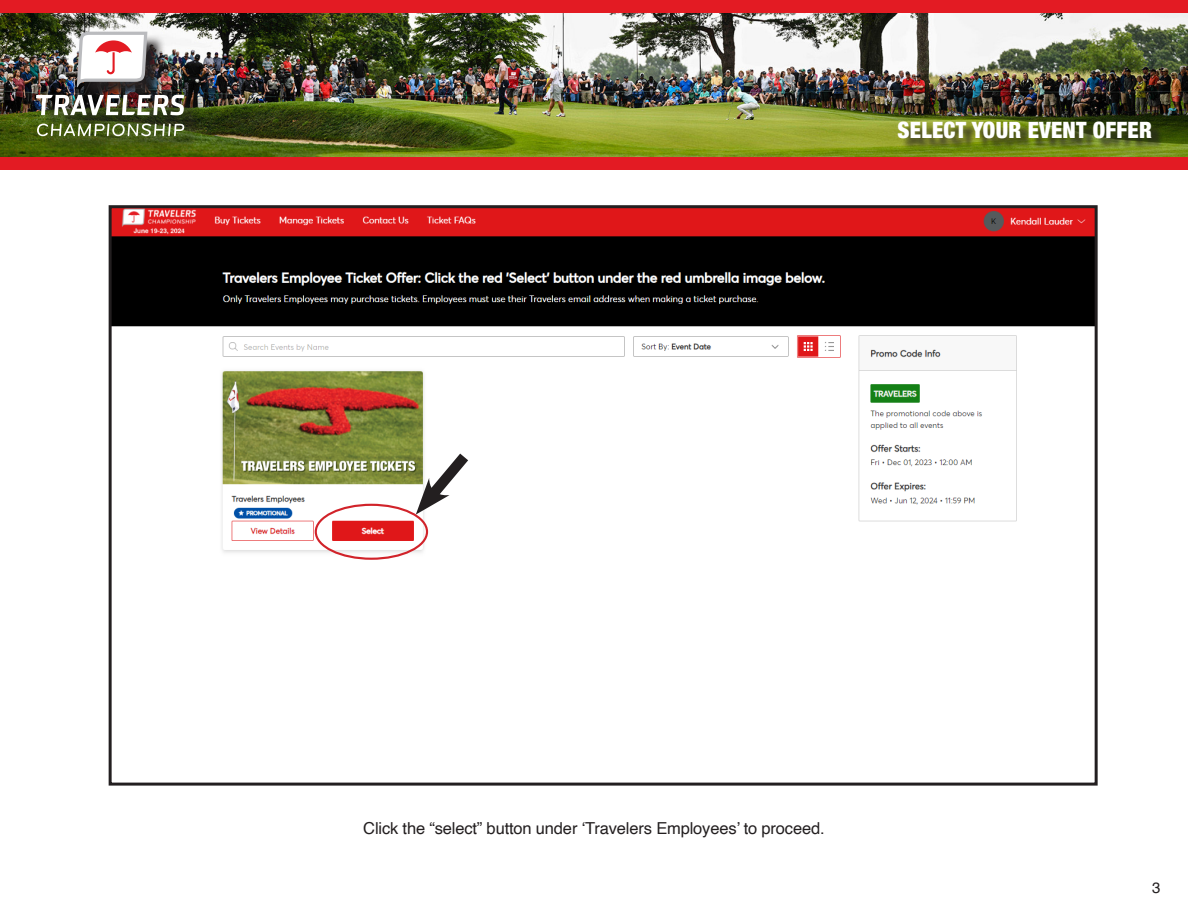
<style>
.page{position:relative;width:1188px;height:918px;background:#fff}
.page>*{position:absolute;margin:0;border:0;box-sizing:border-box;transform-origin:0 0}
.t1{font:900 condensed 22.5px "Helvetica Neue";letter-spacing:.01em;color:#fff}
.t2{font:16.5px "Helvetica";letter-spacing:-.01em;color:#231f20}
.t3{font:15px "Helvetica";color:#231f20}
</style>
<div class="page">
<img style="left:0;top:12px;width:1188px;height:145px">
<div style="left:0;top:0;width:1188px;height:12px;background:#e31b23"></div>
<div style="left:0;top:157px;width:1188px;height:12px;background:#e31b23"></div>
<div style="left:39px;top:34px;width:163px;height:120px;background:#231f20;opacity:.9"></div>
<img style="left:36px;top:95px;width:148px;height:20px">
<svg style="left:37px;top:124px;width:147px;height:12px"></svg>
<svg style="left:77px;top:32px;width:70px;height:55px"></svg>
<div style="left:901px;top:123px;width:263px;height:27px;background:#231f20;opacity:.75"></div>
<img style="left:113px;top:209px;width:981px;height:351px">
<div style="left:109px;top:205px;width:989px;height:581px;border:3px solid #231f20"></div>
<div style="left:315px;top:504px;width:113px;height:56px;border:2px solid #d1232a;border-radius:50%"></div>
<svg style="left:415px;top:442px;width:64px;height:73px"></svg>
<p class="t1" style="left:898px;top:111px;width:256px">SELECT YOUR EVENT OFFER</p>
<p class="t2" style="left:363px;top:816px;width:463px">Click the “select” button under ‘Travelers Employees’ to proceed.</p>
<p class="t3" style="left:1152px;top:876px;width:10px">3</p>
</div>
